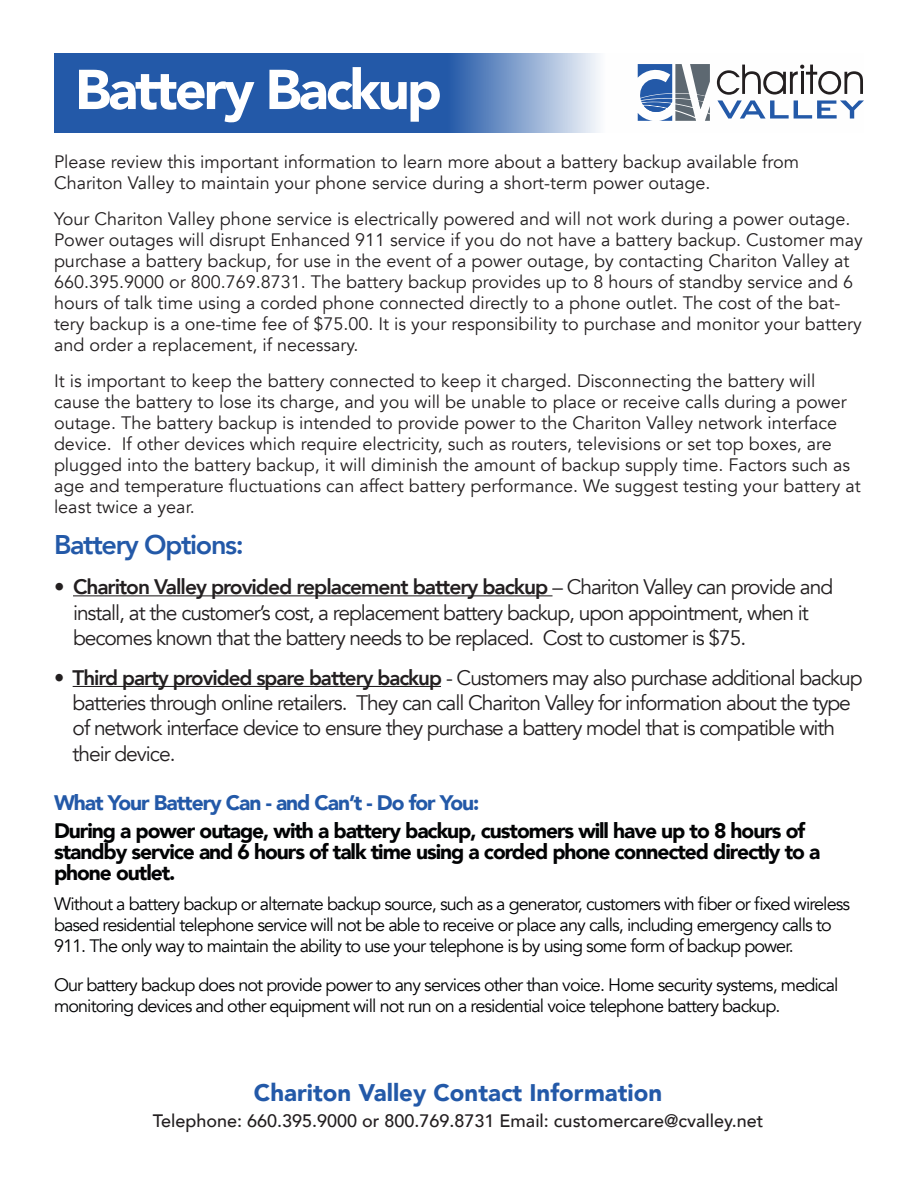
<style>
.page{position:relative;width:918px;height:1188px;background:#fff}
.page>*{position:absolute;margin:0;border:0;box-sizing:border-box;transform-origin:0 0}
.t1{font:900 55.5px "Avenir";letter-spacing:-.05em;color:#fff}
.t2{font:800 27px "Avenir";letter-spacing:-.05em;color:#2359a8}
.t3{font:900 24px "Avenir";color:#2359a8}
.t4{font:21px/25.2px "Avenir";letter-spacing:-.05em;color:#231f20}
.t5{font:900 21px/21px "Avenir";letter-spacing:-.05em;color:#020304}
.t6{font:900 21px "Avenir";letter-spacing:-.05em;color:#2359a8}
.t7{font:18px/21px "Avenir";color:#231f20}
.t8{font:18px/21px "Avenir";letter-spacing:-.05em;color:#020304}
.t9{font:500 18px "Avenir";color:#231f20}
.s1{font-weight:800}
</style>
<div class="page">
<svg style="left:54px;top:54px;width:759px;height:79px;fill:#2359a8"></svg>
<svg style="left:717px;top:65px;width:147px;height:54px"></svg>
<svg style="left:638px;top:64px;width:72px;height:57px"></svg>
<hr style="left:73px;top:595px;width:480px;height:1px;background:#231f20">
<hr style="left:73px;top:686px;width:368px;height:1px;background:#231f20">
<h1 class="t1" style="left:75px;top:42px;width:368px">Battery Backup</h1>
<p class="t7" style="left:54px;top:151px;width:747px">Please review this important information to learn more about a battery backup available from<br>Chariton Valley to maintain your phone service during a short-term power outage.</p>
<p class="t7" style="left:54px;top:208px;width:810px">Your Chariton Valley phone service is electrically powered and will not work during a power outage.<br>Power outages will disrupt Enhanced 911 service if you do not have a battery backup. Customer may purchase a battery backup, for use in the event of a power outage, by contacting Chariton Valley at 660.395.9000 or 800.769.8731. The battery backup provides up to 8 hours of standby service and 6 hours of talk time using a corded phone connected directly to a phone outlet. The cost of the bat&shy;tery backup is a one-time fee of $75.00. It is your responsibility to purchase and monitor your battery and order a replacement, if necessary.</p>
<p class="t7" style="left:54px;top:370px;width:808px">It is important to keep the battery connected to keep it charged. Disconnecting the battery will cause the battery to lose its charge, and you will be unable to place or receive calls during a power outage. The battery backup is intended to provide power to the Chariton Valley network interface device. If other devices which require electricity, such as routers, televisions or set top boxes, are plugged into the battery backup, it will diminish the amount of backup supply time. Factors such as age and temperature fluctuations can affect battery performance. We suggest testing your battery at least twice a year.</p>
<p class="t2" style="left:54px;top:520px;width:191px">Battery Options:</p>
<p class="t4" style="left:73px;top:575px;width:762px;text-indent:-19px">• <span class="s1">Chariton Valley provided replacement battery backup</span> – Chariton Valley can provide and install, at the customer’s cost, a replacement battery backup, upon appointment, when it becomes known that the battery needs to be replaced. Cost to customer is $75.</p>
<p class="t4" style="left:73px;top:665px;width:792px;text-indent:-19px">• <span class="s1">Third party provided spare battery backup</span> - Customers may also purchase additional backup batteries through online retailers. They can call Chariton Valley for information about the type of network interface device to ensure they purchase a battery model that is compatible with their device.</p>
<p class="t6" style="left:54px;top:784px;width:427px">What Your Battery Can - and Can’t - Do for You:</p>
<p class="t5" style="left:54px;top:820px;width:768px">During a power outage, with a battery backup, customers will have up to 8 hours of standby service and 6 hours of talk time using a corded phone connected directly to a phone outlet.</p>
<p class="t8" style="left:54px;top:894px;width:798px">Without a battery backup or alternate backup source, such as a generator, customers with fiber or fixed wireless based residential telephone service will not be able to receive or place any calls, including emergency calls to<br>911. The only way to maintain the ability to use your telephone is by using some form of backup power.</p>
<p class="t8" style="left:54px;top:975px;width:786px">Our battery backup does not provide power to any services other than voice. Home security systems, medical monitoring devices and other equipment will not run on a residential voice telephone battery backup.</p>
<p class="t3" style="left:254px;top:1072px;width:410px">Chariton Valley Contact Information</p>
<p class="t9" style="left:153px;top:1105px;width:612px">Telephone: 660.395.9000 or 800.769.8731 Email: customercare@cvalley.net</p>
</div>
